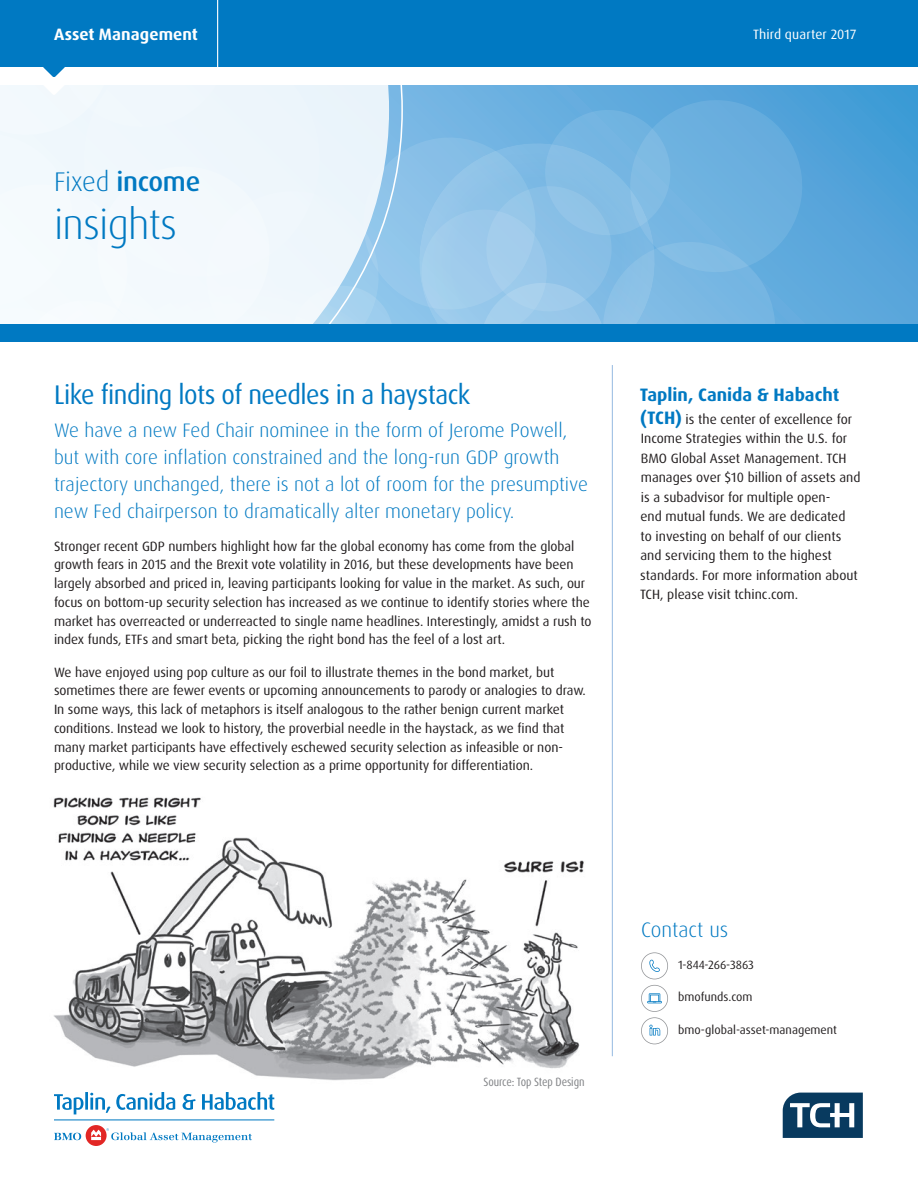
<style>
.page{position:relative;width:918px;height:1188px;background:#fff}
.page>*{position:absolute;margin:0;border:0;box-sizing:border-box;transform-origin:0 0}
.t1{font:300 42px "Dax OT";letter-spacing:-.02em;color:#0079c2}
.t2{font:27px "Dax OT";letter-spacing:-.02em;color:#0079c2;scale:.95 1}
.t3{font:500 27px "Dax OT";letter-spacing:-.01em;color:#0079c2}
.t4{font:300 21px "Dax OT";color:#0079c2}
.t5{font:300 19.5px/27px "Dax OT";color:#0079c2}
.t6{font:700 18px "Dax OT";color:#0079c2}
.t7{font:700 16.5px "Dax OT";letter-spacing:.005em;color:#fff}
.t8{font:13.5px/18.8px "Dax OT";letter-spacing:-.005em;color:#231f20}
.t9{font:13.5px "Dax OT";letter-spacing:.01em;color:#fff}
.t10{font:12px "Dax OT";color:#231f20}
.t11{font:condensed 12px "Dax OT";letter-spacing:-.01em;color:#808285}
.s1{font-weight:300}
.s2{font-weight:700;font-size:18px;color:#0079c2}
</style>
<div class="page">
<div style="left:0;top:68px;width:918px;height:256px;background:linear-gradient(to bottom,#3f9bd5,#61a9dd)"></div>
<div style="left:0;top:324px;width:918px;height:18px;background:#0079c2"></div>
<div style="left:0;top:0;width:918px;height:68px;background:#0079c2"></div>
<div style="left:0;top:68px;width:918px;height:17px;background:#fff"></div>
<svg style="left:0;top:63px;width:802px;height:261px"></svg>
<svg style="left:783px;top:1093px;width:80px;height:45px"></svg>
<div style="left:86px;top:1125px;width:21px;height:21px;background:#e22725;border-radius:50%"></div>
<svg style="left:54px;top:1133px;width:27px;height:7px"></svg>
<svg style="left:91px;top:1128px;width:161px;height:15px"></svg>
<svg style="left:54px;top:1092px;width:220px;height:28px"></svg>
<hr style="left:217px;top:0;width:1px;height:68px;background:#fff">
<img style="left:53px;top:797px;width:531px;height:284px">
<hr style="left:612px;top:365px;width:1px;height:691px;background:#94b9e1">
<svg style="left:641px;top:985px;width:27px;height:59px"></svg>
<svg style="left:641px;top:952px;width:27px;height:27px"></svg>
<p class="t7" style="left:54px;top:24px;width:145px">Asset Management</p>
<p class="t9" style="left:753px;top:26px;width:105px">Third quarter 2017</p>
<h2 class="t3" style="left:54px;top:165px;width:148px"><span class="s1">Fixed</span> income</h2>
<h1 class="t1" style="left:54px;top:198px;width:125px">insights</h1>
<h2 class="t2" style="left:54px;top:377px;width:440px">Like finding lots of needles in a haystack</h2>
<p class="t5" style="left:54px;top:417px;width:536px">We have a new Fed Chair nominee in the form of Jerome Powell, but with core inflation constrained and the long-run GDP growth trajectory unchanged, there is not a lot of room for the presumptive new Fed chairperson to dramatically alter monetary policy.</p>
<p class="t8" style="left:54px;top:537px;width:539px">Stronger recent GDP numbers highlight how far the global economy has come from the global growth fears in 2015 and the Brexit vote volatility in 2016, but these developments have been largely absorbed and priced in, leaving participants looking for value in the market. As such, our focus on bottom-up security selection has increased as we continue to identify stories where the market has overreacted or underreacted to single name headlines. Interestingly, amidst a rush to index funds, ETFs and smart beta, picking the right bond has the feel of a lost art.</p>
<p class="t8" style="left:54px;top:663px;width:533px">We have enjoyed using pop culture as our foil to illustrate themes in the bond market, but sometimes there are fewer events or upcoming announcements to parody or analogies to draw.<br>In some ways, this lack of metaphors is itself analogous to the rather benign current market conditions. Instead we look to history, the proverbial needle in the haystack, as we find that many market participants have effectively eschewed security selection as infeasible or non&shy;productive, while we view security selection as a prime opportunity for differentiation.</p>
<h3 class="t6" style="left:640px;top:383px;width:201px">Taplin, Canida &amp; Habacht</h3>
<p class="t8" style="left:640px;top:409px;width:222px;line-height:19.5px"><span class="s2">(TCH)</span> is the center of excellence for Income Strategies within the U.S. for BMO Global Asset Management. TCH manages over $10 billion of assets and is a subadvisor for multiple open-<br>end mutual funds. We are dedicated<br>to investing on behalf of our clients and servicing them to the highest standards. For more information about TCH, please visit tchinc.com.</p>
<p class="t11" style="left:484px;top:1074px;width:102px">Source: Top Step Design</p>
<h3 class="t4" style="left:641px;top:917px;width:89px">Contact us</h3>
<p class="t10" style="left:678px;top:957px;width:77px">1-844-266-3863</p>
<p class="t10" style="left:678px;top:989px;width:76px">bmofunds.com</p>
<p class="t10" style="left:678px;top:1022px;width:161px">bmo-global-asset-management</p>
</div>
